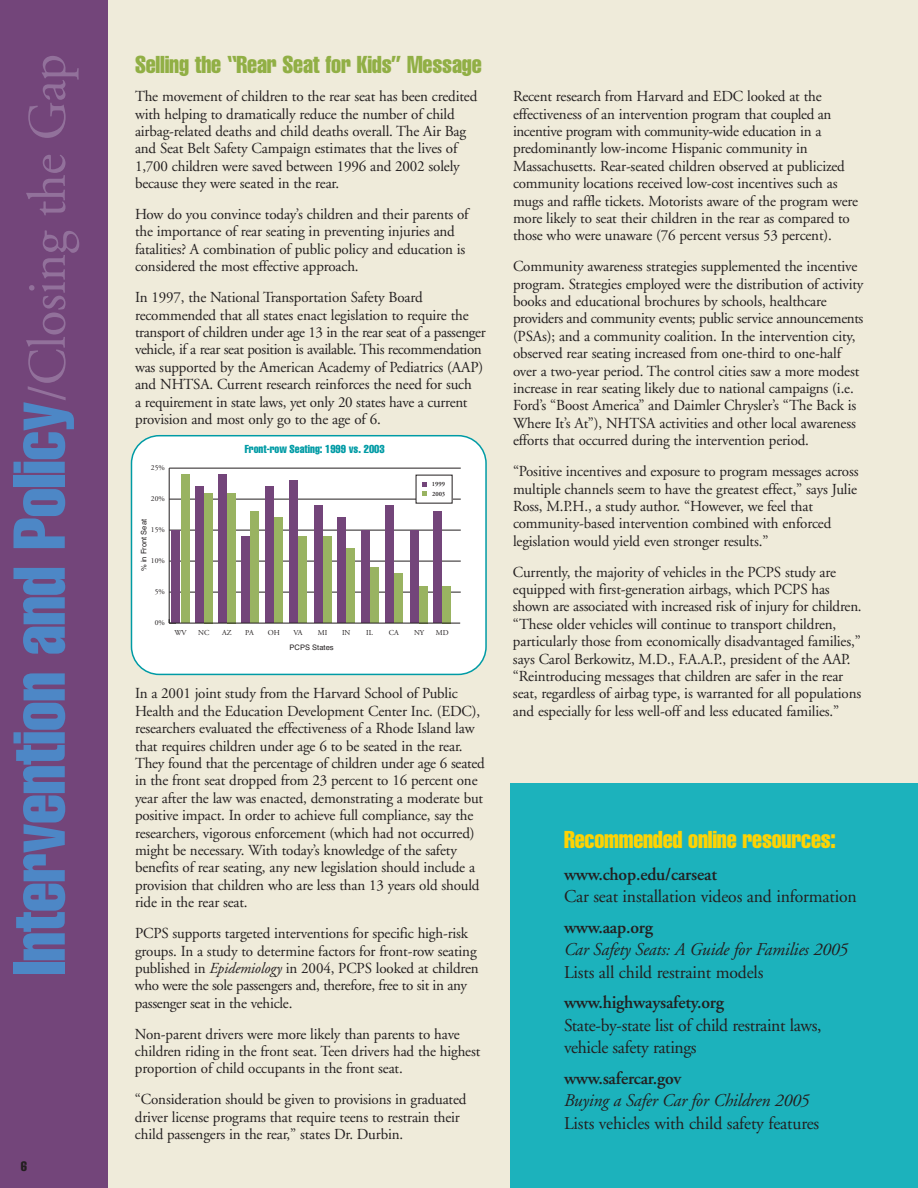
<style>
.page{position:relative;width:918px;height:1188px;background:#fff}
.page>*{position:absolute;margin:0;border:0;box-sizing:border-box;transform-origin:0 0}
.t1{font:extra-condensed 72px "Helvetica";letter-spacing:-.01em;color:#4d87c6}
.t2{font:extra-condensed 24px "Helvetica";letter-spacing:-.01em;color:#91af45}
.t3{font:extra-condensed 24px "Helvetica";letter-spacing:-.01em;color:#fed304}
.t4{font:18px/22.5px "Adobe Garamond";letter-spacing:-.01em;color:#231f20}
.t5{font:600 18px "Adobe Garamond";letter-spacing:-.01em;color:#231f20}
.t6{font:italic 18px "Adobe Garamond";letter-spacing:-.01em;color:#231f20}
.t7{font:15.3px/17.4px "Adobe Garamond";letter-spacing:-.01em;color:#231f20}
.t8{font:extra-condensed 13.5px "Helvetica";color:#231f20}
.t9{font:extra-condensed 11.4px "Helvetica";color:#009ba5}
.t10{font:7.5px "Adobe Garamond";color:#231f20}
.t11{font:7.5px "Helvetica";color:#231f20}
.t12{font:600 6.45px/9.4px "Adobe Garamond";color:#231f20}
.s1{font-family:"Adobe Garamond";font-stretch:normal;font-size:54px;color:#92719b}
.s2{font-style:italic}
</style>
<div class="page">
<div style="left:98px;top:0;width:820px;height:1188px;background:#efebda"></div>
<div style="left:0;top:0;width:108px;height:1188px;background:#73457a"></div>
<div style="left:511px;top:783px;width:407px;height:405px;background:#1cb2bc"></div>
<svg style="left:131px;top:435px;width:356px;height:240px;background:#d6d5d4"></svg>
<h1 class="t1" style="left:13px;top:976px;width:923px;rotate:-90deg">Intervention and Policy<span class="s1">/Closing the Gap</span></h1>
<p class="t8" style="left:21px;top:1161px;width:8px">6</p>
<h2 class="t2" style="left:135px;top:56px;width:348px">Selling the “Rear Seat for Kids” Message</h2>
<p class="t7" style="left:135px;top:89px;width:344px">The movement of children to the rear seat has been credited with helping to dramatically reduce the number of child airbag-related deaths and child deaths overall. The Air Bag and Seat Belt Safety Campaign estimates that the lives of 1,700 children were saved between 1996 and 2002 solely because they were seated in the rear.</p>
<p class="t7" style="left:135px;top:207px;width:335px">How do you convince today’s children and their parents of the importance of rear seating in preventing injuries and fatalities? A combination of public policy and education is considered the most effective approach.</p>
<p class="t7" style="left:135px;top:290px;width:352px">In 1997, the National Transportation Safety Board recommended that all states enact legislation to require the transport of children under age 13 in the rear seat of a passenger vehicle, if a rear seat position is available. This recommendation was supported by the American Academy of Pediatrics (AAP) and NHTSA. Current research reinforces the need for such<br>a requirement in state laws, yet only 20 states have a current provision and most only go to the age of 6.</p>
<p class="t10" style="left:151px;top:464px;width:15px">25%</p>
<p class="t10" style="left:151px;top:495px;width:15px">20%</p>
<p class="t11" style="left:141px;top:571px;width:54px;rotate:-90deg">% in Front Seat</p>
<p class="t10" style="left:151px;top:526px;width:15px">15%</p>
<p class="t10" style="left:151px;top:557px;width:15px">10%</p>
<p class="t10" style="left:155px;top:588px;width:12px">5%</p>
<p class="t9" style="left:245px;top:445px;width:142px">Front-row Seating: 1999 vs 2003</p>
<p class="t12" style="left:435px;top:480px;width:11px">999<br>003</p>
<p class="t10" style="left:155px;top:619px;width:12px">0%</p>
<p class="t10" style="left:174px;top:630px;width:14px">WV</p>
<p class="t10" style="left:198px;top:630px;width:13px">NC</p>
<p class="t10" style="left:222px;top:630px;width:11px">AZ</p>
<p class="t10" style="left:245px;top:630px;width:10px">PA</p>
<p class="t10" style="left:268px;top:630px;width:14px">OH</p>
<p class="t10" style="left:293px;top:630px;width:11px">VA</p>
<p class="t10" style="left:318px;top:630px;width:8px">M</p>
<p class="t10" style="left:345px;top:630px;width:7px">N</p>
<p class="t10" style="left:369px;top:630px;width:6px">L</p>
<p class="t10" style="left:389px;top:630px;width:11px">CA</p>
<p class="t10" style="left:414px;top:630px;width:12px">NY</p>
<p class="t10" style="left:436px;top:630px;width:14px">MD</p>
<p class="t11" style="left:290px;top:644px;width:46px">PCPS States</p>
<p class="t7" style="left:135px;top:686px;width:351px">In a 2001 joint study from the Harvard School of Public Health and the Education Development Center Inc. (EDC), researchers evaluated the effectiveness of a Rhode Island law that requires children under age 6 to be seated in the rear.<br>They found that the percentage of children under age 6 seated in the front seat dropped from 23 percent to 16 percent one year after the law was enacted, demonstrating a moderate but positive impact. In order to achieve full compliance, say the researchers, vigorous enforcement (which had not occurred) might be necessary. With today’s knowledge of the safety benefits of rear seating, any new legislation should include a provision that children who are less than 13 years old should ride in the rear seat.</p>
<p class="t7" style="left:135px;top:926px;width:345px">PCPS supports targeted interventions for specific high-risk groups. In a study to determine factors for front-row seating published in <span class="s2">Epidemiology</span> in 2004, PCPS looked at children who were the sole passengers and, therefore, free to sit in any passenger seat in the vehicle.</p>
<p class="t7" style="left:135px;top:1026px;width:347px">Non-parent drivers were more likely than parents to have children riding in the front seat. Teen drivers had the highest proportion of child occupants in the front seat.</p>
<p class="t7" style="left:135px;top:1092px;width:333px">“Consideration should be given to provisions in graduated driver license programs that require teens to restrain their child passengers in the rear,” states Dr. Durbin.</p>
<p class="t7" style="left:513px;top:89px;width:347px">Recent research from Harvard and EDC looked at the effectiveness of an intervention program that coupled an incentive program with community-wide education in a predominantly low-income Hispanic community in Massachusetts. Rear-seated children observed at publicized community locations received low-cost incentives such as mugs and raffle tickets. Motorists aware of the program were more likely to seat their children in the rear as compared to those who were unaware (76 percent versus 53 percent).</p>
<p class="t7" style="left:513px;top:259px;width:352px">Community awareness strategies supplemented the incentive program. Strategies employed were the distribution of activity books and educational brochures by schools, healthcare providers and community events; public service announcements (PSAs); and a community coalition. In the intervention city, observed rear seating increased from one-third to one-half over a two-year period. The control cities saw a more modest increase in rear seating likely due to national campaigns (i.e.<br>Ford’s “Boost America” and Daimler Chrysler’s “The Back is Where It’s At”), NHTSA activities and other local awareness efforts that occurred during the intervention period.</p>
<p class="t7" style="left:513px;top:464px;width:347px">“Positive incentives and exposure to program messages across multiple channels seem to have the greatest effect,” says Julie Ross, M.P.H., a study author. “However, we feel that community-based intervention combined with enforced legislation would yield even stronger results.”</p>
<p class="t7" style="left:513px;top:564px;width:350px">Currently, the majority of vehicles in the PCPS study are equipped with first-generation airbags, which PCPS has shown are associated with increased risk of injury for children. “These older vehicles will continue to transport children, particularly those from economically disadvantaged families,” says Carol Berkowitz, M.D., F.A.A.P., president of the AAP. “Reintroducing messages that children are safer in the rear seat, regardless of airbag type, is warranted for all populations and especially for less well-off and less educated families.”</p>
<h2 class="t3" style="left:564px;top:831px;width:274px">Recommended online resources:</h2>
<p class="t5" style="left:564px;top:867px;width:155px">www.chop.edu/carseat</p>
<p class="t4" style="left:564px;top:887px;width:294px">Car seat installation videos and information</p>
<p class="t5" style="left:564px;top:920px;width:91px">www.aap.org</p>
<p class="t6" style="left:564px;top:942px;width:286px">Car Safety Seats: A Guide for Families 2005</p>
<p class="t4" style="left:564px;top:962px;width:201px">Lists all child restraint models</p>
<p class="t5" style="left:564px;top:996px;width:162px">www.highwaysafety.org</p>
<p class="t4" style="left:564px;top:1015px;width:259px">State-by-state list of child restraint laws, vehicle safety ratings</p>
<p class="t5" style="left:564px;top:1071px;width:119px">www.safercar.gov</p>
<p class="t6" style="left:564px;top:1094px;width:247px">Buying a Safer Car for Children 2005</p>
<p class="t4" style="left:564px;top:1114px;width:257px">Lists vehicles with child safety features</p>
</div>
